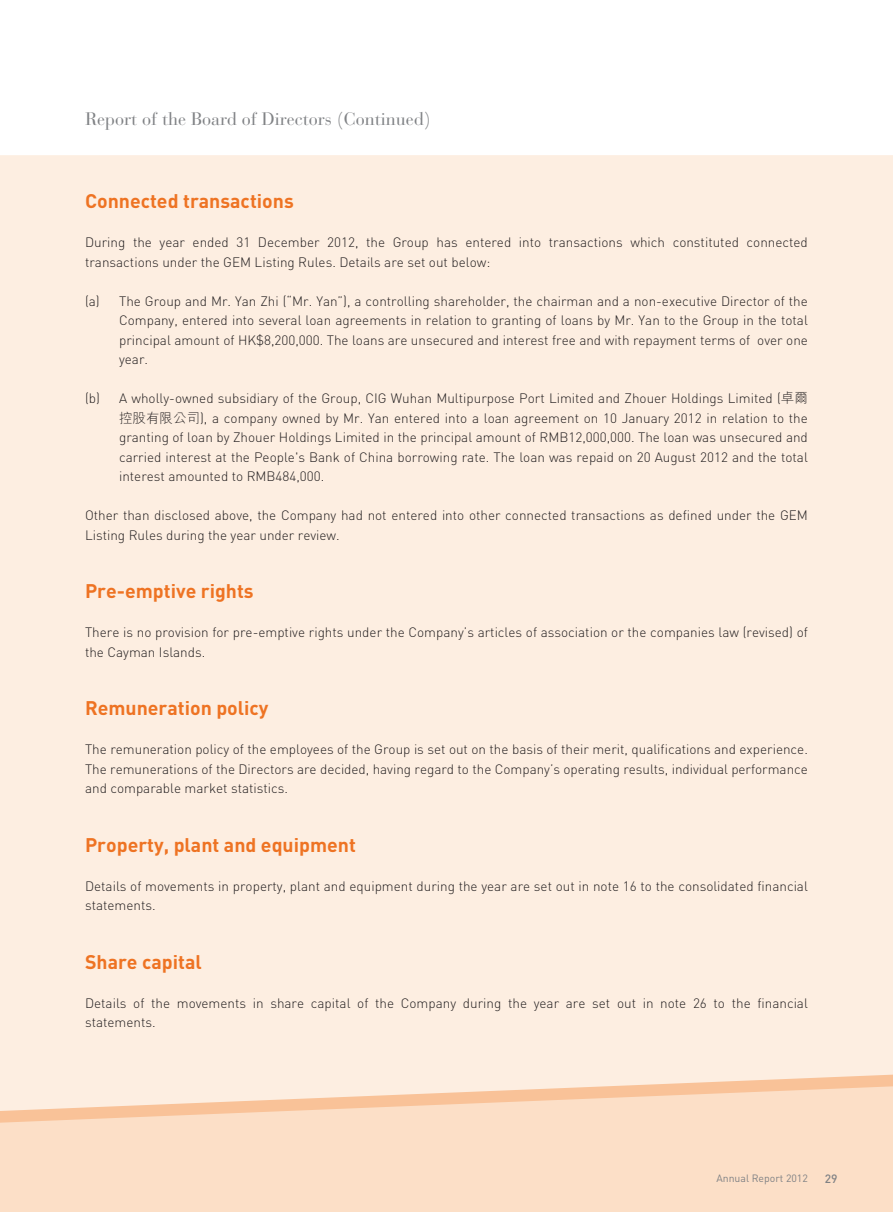
<style>
.page{position:relative;width:893px;height:1212px;background:#fff}
.page>*{position:absolute;margin:0;border:0;box-sizing:border-box;transform-origin:0 0}
.t1{font:700 19.5px "DIN Pro";color:#ee7323}
.t2{font:18px "Bauer Bodoni Std";color:#808285}
.t3{font:300 13.5px/19.5px "DIN Pro";color:#231f20}
.t4{font:500 12px "DIN Pro";color:#808285}
.t5{font:10.5px "DIN Pro";color:#808285}
.s1{font-family:"M Hei HK"}
</style>
<div class="page">
<div style="left:0;top:155px;width:893px;height:993px;background:#fdeee1"></div>
<svg style="left:642px;top:1074px;width:251px;height:11px"></svg>
<svg style="left:0;top:1085px;width:893px;height:127px;background:#fbddc5"></svg>
<h2 class="t2" style="left:85px;top:111px;width:347px">Report of the Board of Directors (Continued)</h2>
<h1 class="t1" style="left:85px;top:194px;width:210px">Connected transactions</h1>
<p class="t3" style="left:85px;top:234px;width:724px">During the year ended 31 December 2012, the Group has entered into transactions which constituted connected transactions under the GEM Listing Rules. Details are set out below:</p>
<p class="t3" style="left:119px;top:293px;width:690px;text-align:justify;text-indent:-34px">(a) The Group and Mr. Yan Zhi (“Mr. Yan”), a controlling shareholder, the chairman and a non-executive Director of the Company, entered into several loan agreements in relation to granting of loans by Mr. Yan to the Group in the total principal amount of HK$8,200,000. The loans are unsecured and interest free and with repayment terms of over one year.</p>
<p class="t3" style="left:119px;top:390px;width:690px;text-align:justify;text-indent:-34px">(b) A wholly-owned subsidiary of the Group, CIG Wuhan Multipurpose Port Limited and Zhouer Holdings Limited (<span class="s1">卓爾控股有限公司</span>), a company owned by Mr. Yan entered into a loan agreement on 10 January 2012 in relation to the granting of loan by Zhouer Holdings Limited in the principal amount of RMB12,000,000. The loan was unsecured and carried interest at the People's Bank of China borrowing rate. The loan was repaid on 20 August 2012 and the total interest amounted to RMB484,000.</p>
<p class="t3" style="left:85px;top:507px;width:724px">Other than disclosed above, the Company had not entered into other connected transactions as defined under the GEM<br>Listing Rules during the year under review.</p>
<h1 class="t1" style="left:85px;top:584px;width:170px">Pre-emptive rights</h1>
<p class="t3" style="left:85px;top:624px;width:724px">There is no provision for pre-emptive rights under the Company’s articles of association or the companies law (revised) of the Cayman Islands.</p>
<h1 class="t1" style="left:85px;top:701px;width:185px">Remuneration policy</h1>
<p class="t3" style="left:85px;top:741px;width:724px;text-align:justify">The remuneration policy of the employees of the Group is set out on the basis of their merit, qualifications and experience.<br>The remunerations of the Directors are decided, having regard to the Company’s operating results, individual performance and comparable market statistics.</p>
<h1 class="t1" style="left:85px;top:838px;width:272px">Property, plant and equipment</h1>
<p class="t3" style="left:85px;top:878px;width:724px">Details of movements in property, plant and equipment during the year are set out in note 16 to the consolidated financial statements.</p>
<h1 class="t1" style="left:85px;top:955px;width:118px">Share capital</h1>
<p class="t3" style="left:85px;top:995px;width:724px">Details of the movements in share capital of the Company during the year are set out in note 26 to the financial statements.</p>
<p class="t5" style="left:716px;top:1174px;width:93px">Annual Report 2012</p>
<p class="t4" style="left:825px;top:1175px;width:14px">29</p>
</div>
